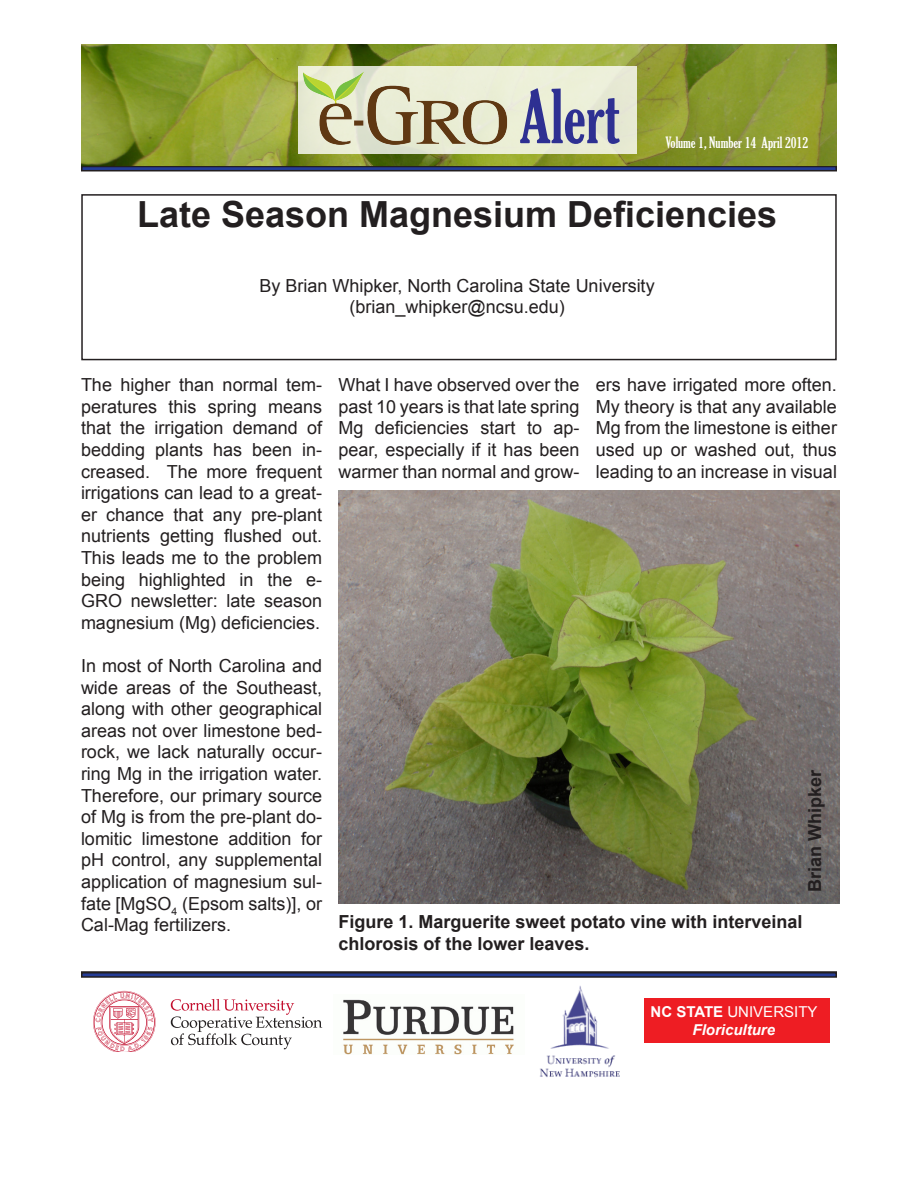
<style>
.page{position:relative;width:918px;height:1188px;background:#fff}
.page>*{position:absolute;margin:0;border:0;box-sizing:border-box;transform-origin:0 0}
.Paragraph_Style_23{font:extra-condensed 72px "Gloucester";color:#2e3092}
.t1{font:700 36px "Arial";color:#231f20}
.t2{font:18px/21.6px "Arial";color:#231f20;text-align:justify}
.t3{font:700 18px/21.6px "Arial";color:#231f20}
.t4{font:extra-condensed 15px "Gloucester";color:#fff}
.t5{font:15px "Arial";color:#fff}
.t6{font:italic 700 15px "Arial";color:#fff}
.s1{font-weight:700}
</style>
<div class="page">
<div style="left:81px;top:166px;width:756px;height:5px;border:2px solid #231f20"></div>
<div style="left:81px;top:972px;width:756px;height:6px;border:2px solid #231f20"></div>
<hr style="left:81px;top:971px;width:756px;height:2px;background:#231f20">
<div style="left:644px;top:998px;width:185px;height:45px;background:#ee1d23"></div>
<img style="left:343px;top:999px;width:171px;height:56px">
<img style="left:540px;top:986px;width:80px;height:92px">
<svg style="left:171px;top:999px;width:151px;height:50px"></svg>
<svg style="left:93px;top:991px;width:63px;height:60px"></svg>
<div style="left:81px;top:194px;width:756px;height:166px;border:2px solid #231f20"></div>
<img style="left:338px;top:491px;width:502px;height:413px">
<img style="left:81px;top:45px;width:756px;height:121px">
<div style="left:298px;top:66px;width:339px;height:87px;background:#ebeed6"></div>
<img style="left:304px;top:71px;width:204px;height:74px">
<p class="Paragraph_Style_23" style="left:520px;top:75px;width:102px">Alert</p>
<p class="t4" style="left:666px;top:134px;width:144px">Volume 1, Number 14 April 2012</p>
<p class="t1" style="left:137px;top:190px;width:642px">Late Season Magnesium Deficiencies</p>
<p class="t2" style="left:260px;top:275px;width:397px">By Brian Whipker, North Carolina State University</p>
<p class="t2" style="left:349px;top:296px;width:217px">(brian_whipker@ncsu.edu)</p>
<p class="t2" style="left:81px;top:374px;width:243px">The higher than normal tem&shy;peratures this spring means that the irrigation demand of bedding plants has been in&shy;creased. The more frequent irrigations can lead to a great&shy;er chance that any pre-plant nutrients getting flushed out.<br>This leads me to the problem being highlighted in the e-GRO newsletter: late season magnesium (Mg) deficiencies.</p>
<p class="t2" style="left:81px;top:655px;width:243px">In most of North Carolina and wide areas of the Southeast, along with other geographical areas not over limestone bed&shy;rock, we lack naturally occur&shy;ring Mg in the irrigation water.<br>Therefore, our primary source of Mg is from the pre-plant do&shy;lomitic limestone addition for pH control, any supplemental application of magnesium sul&shy;fate [MgSO<sub>4</sub> (Epsom salts)], or Cal-Mag fertilizers.</p>
<p class="t2" style="left:338px;top:374px;width:243px">What I have observed over the past 10 years is that late spring Mg deficiencies start to ap&shy;pear, especially if it has been warmer than normal and grow-</p>
<p class="t2" style="left:596px;top:374px;width:243px">ers have irrigated more often.<br>My theory is that any available Mg from the limestone is either used up or washed out, thus leading to an increase in visual</p>
<p class="t3" style="left:805px;top:892px;width:124px;rotate:-90deg">Brian Whipker</p>
<p class="t3" style="left:338px;top:912px;width:466px">Figure 1. Marguerite sweet potato vine with interveinal chlorosis of the lower leaves.</p>
<p class="t5" style="left:651px;top:1002px;width:168px"><span class="s1">NC STATE</span> UNIVERSITY</p>
<p class="t6" style="left:693px;top:1020px;width:84px">Floriculture</p>
</div>
